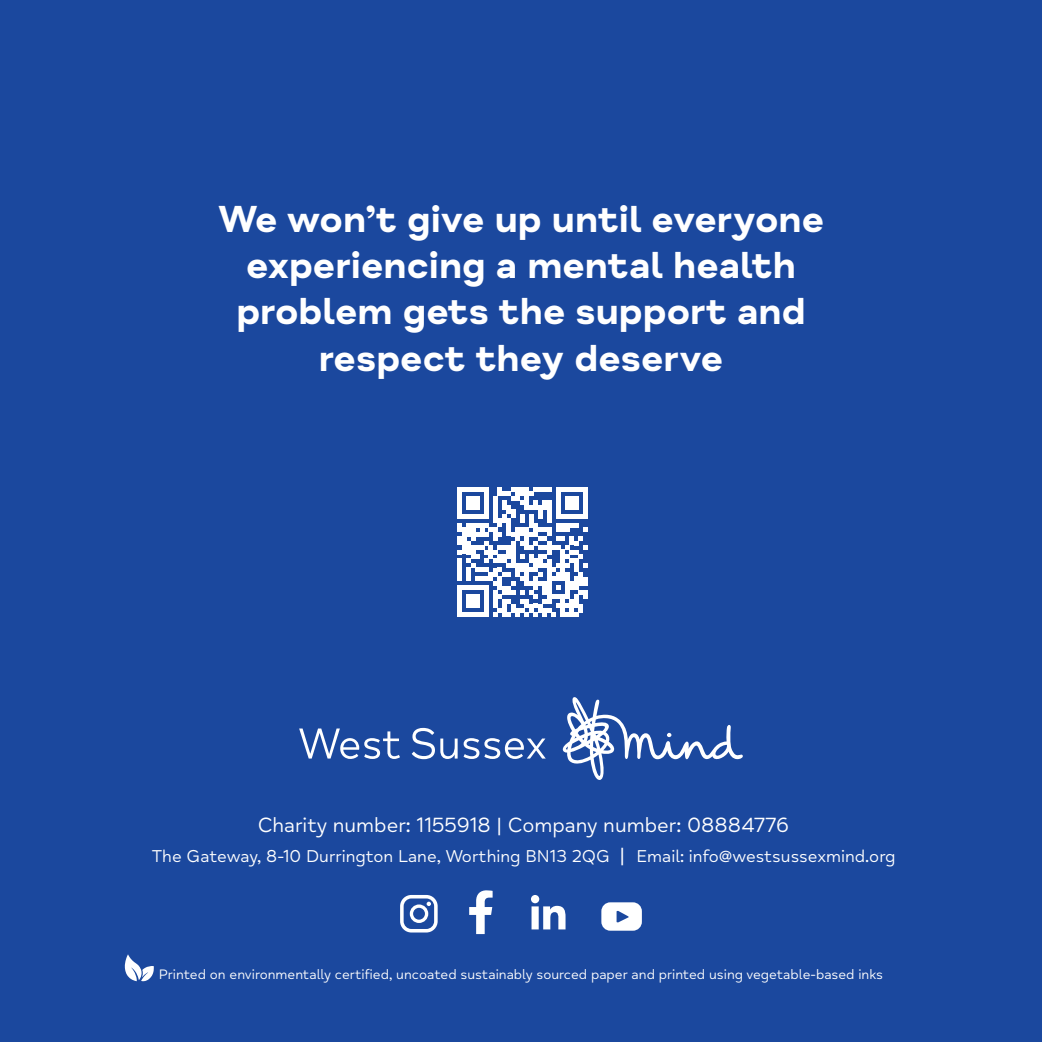
<style>
.page{position:relative;width:1042px;height:1042px;background:#1b489e}
.page>*{position:absolute;margin:0;border:0;box-sizing:border-box;transform-origin:0 0}
.t1{font:700 38.5px/46.2px "Mind Meridian";color:#fff;text-align:center}
.t2{font:21px "Mind Meridian";color:#fff}
.t3{font:17.5px "Mind Meridian";color:#fff}
.t4{font:14px "Mind Meridian";color:#fff}
.s1{font-size:21px}
</style>
<div class="page">
<svg style="left:412px;top:728px;width:134px;height:31px"></svg>
<svg style="left:299px;top:728px;width:101px;height:31px"></svg>
<svg style="left:562px;top:697px;width:181px;height:83px"></svg>
<svg style="left:457px;top:487px;width:130px;height:130px"></svg>
<svg style="left:125px;top:954px;width:29px;height:27px"></svg>
<svg style="left:531px;top:895px;width:34px;height:34px"></svg>
<svg style="left:601px;top:902px;width:41px;height:28px"></svg>
<svg style="left:400px;top:895px;width:38px;height:37px"></svg>
<svg style="left:469px;top:890px;width:23px;height:44px"></svg>
<p class="t1" style="left:218px;top:197px;width:608px">We won’t give up until everyone experiencing a mental health problem gets the support and respect they deserve</p>
<p class="t2" style="left:258px;top:813px;width:533px">Charity number: 1155918 | Company number: 08884776</p>
<p class="t3" style="left:151px;top:846px;width:746px">The Gateway, 8-10 Durrington Lane, Worthing BN13 2QG <span class="s1">|</span> Email: info@westsussexmind.org</p>
<p class="t4" style="left:159px;top:966px;width:726px">Printed on environmentally certified, uncoated sustainably sourced paper and printed using vegetable-based inks</p>
</div>
